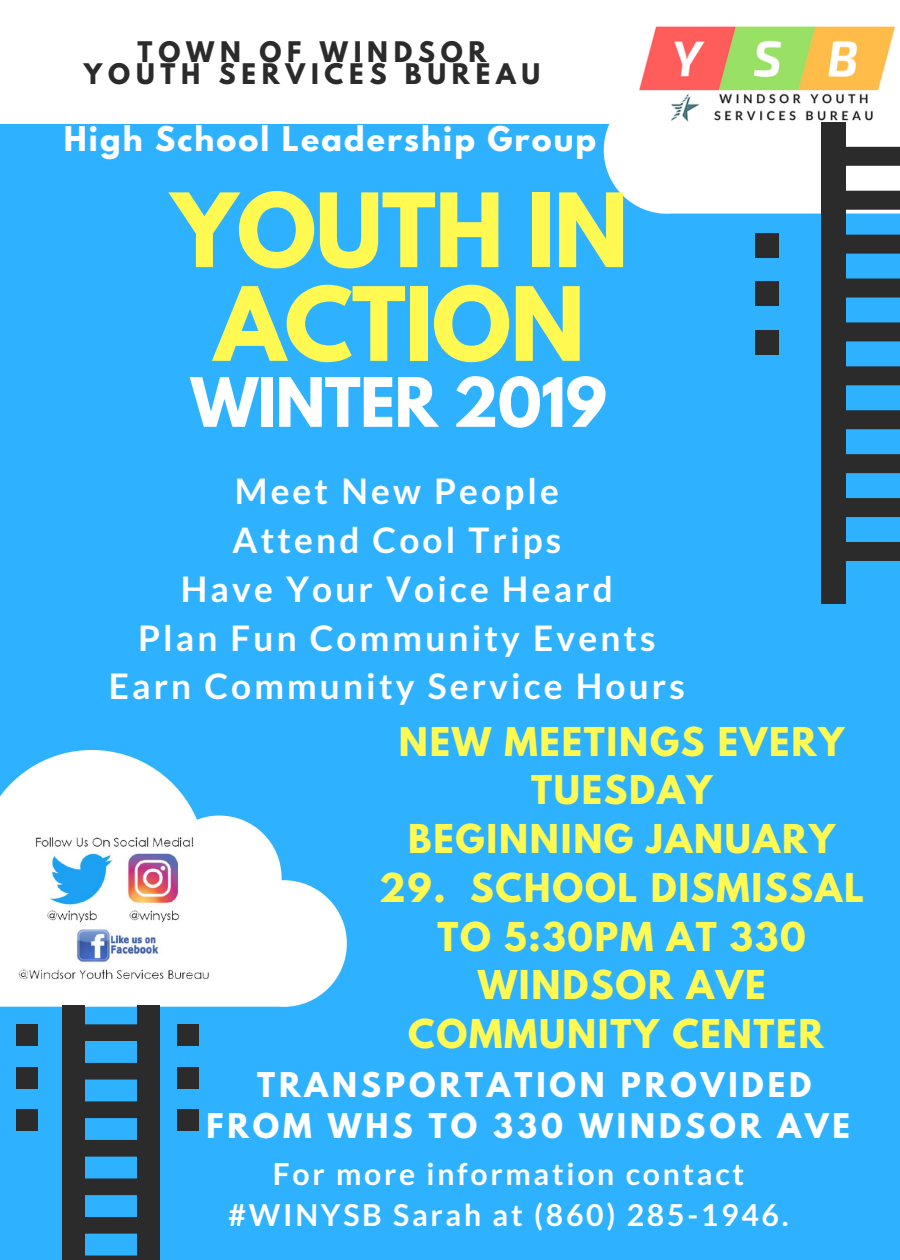
<style>
.page{position:relative;width:900px;height:1260px;background:#2eb2ff}
.page>*{position:absolute;margin:0;border:0;box-sizing:border-box;transform-origin:0 0}
.t1{font:700 90.5px/93.8px "League Spartan";letter-spacing:-.01em;color:#fff952;text-align:center}
.t2{font:700 60.5px "League Spartan";letter-spacing:-.01em;color:#fff}
.t3{font:700 35.25px/48.8px "League Spartan";letter-spacing:.05em;color:#fff952;text-align:center}
.t4{font:700 35.25px/48.8px "Lato";letter-spacing:.09em;color:#fff;text-align:center}
.t5{font:700 30.25px/41.2px "Lato";letter-spacing:.09em;color:#fff;text-align:center}
.t6{font:700 30.25px/41.2px "League Spartan";letter-spacing:.13em;color:#fff;text-align:center}
.t7{font:700 30.25px "League Spartan";letter-spacing:.07em;color:#fff}
.t8{font:700 25.25px/22.5px "League Spartan";letter-spacing:.23em;color:#2b2b2b;text-align:center}
</style>
<div class="page">
<div style="left:0;top:0;width:900px;height:124px;background:#fff"></div>
<div style="left:604px;top:124px;width:296px;height:90px;background:#fff"></div>
<svg style="left:0;top:750px;width:347px;height:257px;fill:#fff"></svg>
<svg style="left:84px;top:1005px;width:53px;height:255px"></svg>
<div style="left:137px;top:859px;width:22px;height:401px;background:#2b2b2b"></div>
<div style="left:62px;top:859px;width:22px;height:401px;background:#2b2b2b"></div>
<div style="left:177px;top:1109px;width:22px;height:21px;background:#2b2b2b"></div>
<div style="left:177px;top:1067px;width:22px;height:21px;background:#2b2b2b"></div>
<div style="left:177px;top:1025px;width:22px;height:21px;background:#2b2b2b"></div>
<div style="left:16px;top:1109px;width:22px;height:21px;background:#2b2b2b"></div>
<div style="left:16px;top:1067px;width:22px;height:21px;background:#2b2b2b"></div>
<div style="left:16px;top:1025px;width:22px;height:21px;background:#2b2b2b"></div>
<svg style="left:846px;top:147px;width:54px;height:414px"></svg>
<div style="left:821px;top:90px;width:25px;height:514px;background:#2b2b2b"></div>
<div style="left:755px;top:330px;width:24px;height:24px;background:#2b2b2b"></div>
<div style="left:755px;top:282px;width:24px;height:24px;background:#2b2b2b"></div>
<div style="left:755px;top:233px;width:24px;height:25px;background:#2b2b2b"></div>
<img style="left:639px;top:26px;width:256px;height:96px">
<img style="left:0;top:823px;width:240px;height:182px">
<p class="t8" style="left:84px;top:44px;width:458px">TOWN OF WINDSOR<br>YOUTH SERVICES BUREAU</p>
<p class="t7" style="left:64px;top:124px;width:534px">High School Leadership Group</p>
<h1 class="t1" style="left:171px;top:195px;width:459px">YOUTH IN<br>ACTION</h1>
<h2 class="t2" style="left:191px;top:372px;width:418px">WINTER 2019</h2>
<p class="t4" style="left:109px;top:466px;width:577px">Meet New People<br>Attend Cool Trips<br>Have Your Voice Heard<br>Plan Fun Community Events<br>Earn Community Service Hours</p>
<p class="t3" style="left:399px;top:722px;width:447px">NEW MEETINGS EVERY<br>TUESDAY<br>BEGINNING JANUARY</p>
<p class="t3" style="left:379px;top:868px;width:486px">29. SCHOOL DISMISSAL<br>TO 5:30PM AT 330<br>WINDSOR AVE<br>COMMUNITY CENTER</p>
<p class="t6" style="left:206px;top:1068px;width:645px">TRANSPORTATION PROVIDED<br>FROM WHS TO 330 WINDSOR AVE</p>
<p class="t5" style="left:229px;top:1153px;width:561px">For more information contact #WINYSB Sarah at (860) 285-1946.</p>
</div>
